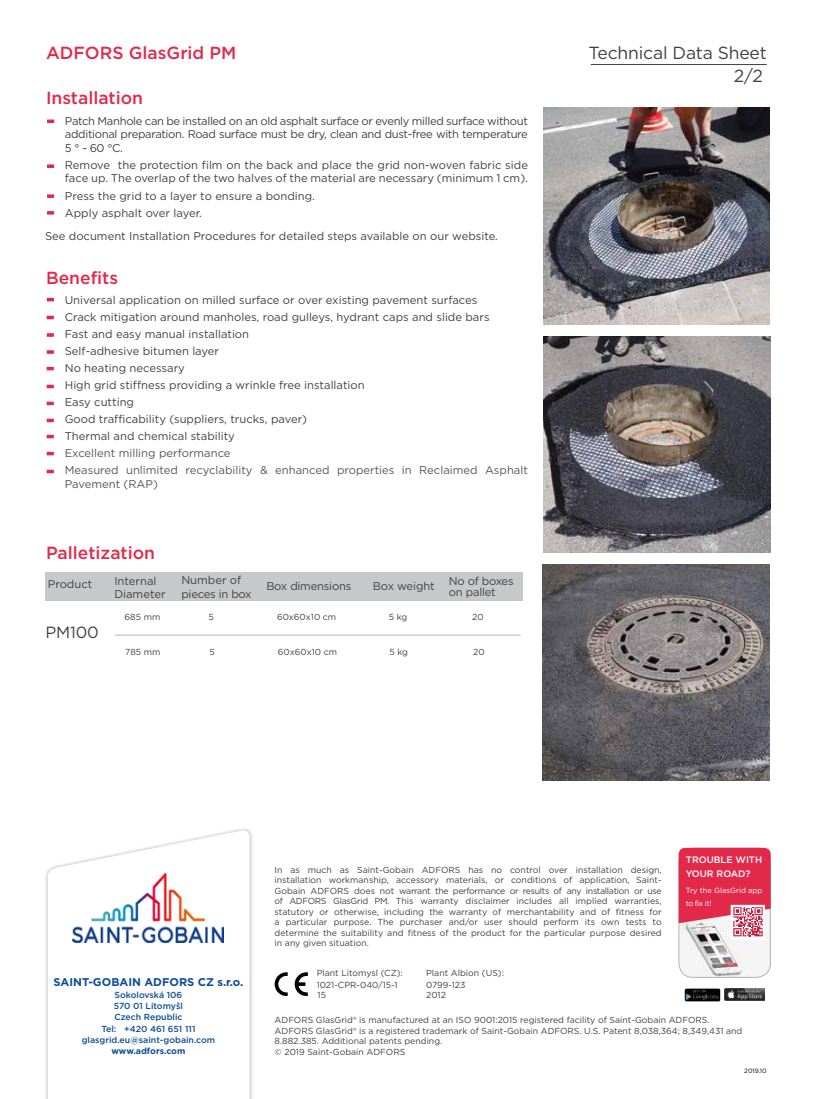
<style>
.page{position:relative;width:815px;height:1099px;background:#fff}
.page>*{position:absolute;margin:0;border:0;box-sizing:border-box;transform-origin:0 0}
.t1{font:500 17.5px "Gotham";color:#e3294a}
.t2{font:17.5px/23.4px "Gotham";letter-spacing:-.01em;color:#414042;text-align:right}
.t3{font:16.25px "Gotham";letter-spacing:-.01em;color:#414042}
.t4{font:11.25px/17px "Gotham";color:#414042}
.t5{font:11.25px/17px "Gotham";color:#565659}
.t6{font:11.25px/13.5px "Gotham";letter-spacing:-.02em;color:#414042}
.t7{font:700 11.25px "Gotham";color:#0e4e96}
.t8{font:500 9.38px/13.8px "Gotham";color:#fff}
.t9{font:8.75px/10.5px "Gotham";color:#414042}
.t10{font:500 8.75px/11.2px "Gotham";color:#0e4e96;text-align:center}
.t11{font:8.75px "Gotham";color:#414042}
.t12{font:700 8.75px "Gotham";color:#0e4e96}
.t13{font:7.5px/12.5px "Gotham";color:#fff}
.t14{font:6.25px "Gotham";color:#000}
</style>
<div class="page">
<svg style="left:47px;top:298px;width:7px;height:3px"></svg>
<svg style="left:47px;top:385px;width:7px;height:3px"></svg>
<svg style="left:47px;top:418px;width:7px;height:4px"></svg>
<svg style="left:47px;top:367px;width:7px;height:3px"></svg>
<svg style="left:47px;top:401px;width:7px;height:4px"></svg>
<img style="left:543px;top:108px;width:227px;height:216px">
<svg style="left:47px;top:316px;width:7px;height:3px"></svg>
<svg style="left:47px;top:350px;width:7px;height:4px"></svg>
<img style="left:543px;top:336px;width:227px;height:216px">
<img style="left:542px;top:564px;width:227px;height:216px">
<svg style="left:47px;top:211px;width:7px;height:4px"></svg>
<svg style="left:47px;top:194px;width:7px;height:4px"></svg>
<svg style="left:47px;top:164px;width:7px;height:4px"></svg>
<svg style="left:47px;top:119px;width:7px;height:4px"></svg>
<svg style="left:47px;top:435px;width:7px;height:3px"></svg>
<svg style="left:47px;top:469px;width:7px;height:4px"></svg>
<svg style="left:47px;top:452px;width:7px;height:3px"></svg>
<svg style="left:47px;top:333px;width:7px;height:4px"></svg>
<hr style="left:591px;top:64px;width:176px;height:1px;background:#414042">
<div style="left:45px;top:572px;width:477px;height:29px;background:#c7c8ca"></div>
<hr style="left:115px;top:634px;width:406px;height:1px;background:#c7c8ca">
<svg style="left:295px;top:972px;width:13px;height:24px"></svg>
<svg style="left:274px;top:972px;width:14px;height:24px"></svg>
<div style="left:44px;top:826px;width:209px;height:272px;background:#000;opacity:.3"></div>
<svg style="left:48px;top:828px;width:202px;height:270px"></svg>
<img style="left:72px;top:873px;width:151px;height:69px">
<img style="left:679px;top:936px;width:91px;height:41px">
<div style="left:679px;top:847px;width:92px;height:130px;border:1px solid #b1b4b6;border-radius:14px"></div>
<svg style="left:731px;top:936px;width:34px;height:3px"></svg>
<svg style="left:679px;top:847px;width:92px;height:89px;background:#e3516b"></svg>
<img style="left:725px;top:988px;width:40px;height:12px">
<img style="left:684px;top:988px;width:36px;height:13px">
<h1 class="t1" style="left:46px;top:43px;width:192px">ADFORS GlasGrid PM</h1>
<h1 class="t1" style="left:46px;top:88px;width:99px">Installation</h1>
<p class="t4" style="left:65px;top:114px;width:464px;line-height:13.5px;text-align:justify">Patch Manhole can be installed on an old asphalt surface or evenly milled surface without additional preparation. Road surface must be dry, clean and dust-free with temperature 5 ° - 60 °C.</p>
<p class="t4" style="left:65px;top:158px;width:465px;line-height:13.5px">Remove the protection film on the back and place the grid non-woven fabric side face up. The overlap of the two halves of the material are necessary (minimum 1 cm).</p>
<p class="t4" style="left:65px;top:187px;width:251px">Press the grid to a layer to ensure a bonding.<br>Apply asphalt over layer.</p>
<p class="t4" style="left:45px;top:227px;width:455px">See document Installation Procedures for detailed steps available on our website.</p>
<h1 class="t1" style="left:46px;top:268px;width:74px">Benefits</h1>
<p class="t4" style="left:65px;top:291px;width:426px">Universal application on milled surface or over existing pavement surfaces Crack mitigation around manholes, road gulleys, hydrant caps and slide bars Fast and easy manual installation<br>Self-adhesive bitumen layer<br>No heating necessary<br>High grid stiffness providing a wrinkle free installation<br>Easy cutting<br>Good trafficability (suppliers, trucks, paver)<br>Thermal and chemical stability</p>
<p class="t5" style="left:65px;top:444px;width:465px">Excellent milling performance<br>Measured unlimited recyclability &amp; enhanced properties in Reclaimed Asphalt</p>
<p class="t5" style="left:65px;top:475px;width:95px">Pavement (RAP)</p>
<h1 class="t1" style="left:46px;top:542px;width:111px">Palletization</h1>
<p class="t4" style="left:114px;top:574px;width:53px;line-height:13.5px">Internal<br>Diameter</p>
<p class="t6" style="left:181px;top:573px;width:72px">Number of pieces in box</p>
<p class="t6" style="left:449px;top:575px;width:66px;line-height:11.2px">No of boxes on pallet</p>
<p class="t4" style="left:48px;top:575px;width:46px">Product</p>
<p class="t6" style="left:266px;top:579px;width:86px">Box dimensions</p>
<p class="t4" style="left:373px;top:577px;width:63px">Box weight</p>
<h2 class="t3" style="left:46px;top:622px;width:55px">PM100</h2>
<p class="t11" style="left:125px;top:611px;width:37px">685 mm</p>
<p class="t11" style="left:209px;top:611px;width:7px">5</p>
<p class="t11" style="left:277px;top:611px;width:61px">60x60x10 cm</p>
<p class="t11" style="left:389px;top:611px;width:20px">5 kg</p>
<p class="t11" style="left:472px;top:611px;width:13px">20</p>
<p class="t11" style="left:125px;top:647px;width:37px">785 mm</p>
<p class="t11" style="left:209px;top:647px;width:7px">5</p>
<p class="t11" style="left:278px;top:647px;width:61px">60x60x10 cm</p>
<p class="t11" style="left:390px;top:647px;width:20px">5 kg</p>
<p class="t11" style="left:473px;top:647px;width:13px">20</p>
<h1 class="t2" style="left:589px;top:41px;width:180px">Technical Data Sheet<br>2/2</h1>
<p class="t7" style="left:54px;top:975px;width:191px">SAINT-GOBAIN ADFORS CZ s.r.o.</p>
<p class="t10" style="left:82px;top:988px;width:135px">Sokolovská 106<br>570 01 Litomyšl<br>Czech Republic<br>Tel: +420 461 651 111 glasgrid.eu@saint-gobain.com</p>
<p class="t12" style="left:112px;top:1045px;width:75px">www.adfors.com</p>
<p class="t9" style="left:275px;top:864px;width:389px;text-align:justify">In as much as Saint-Gobain ADFORS has no control over installation design, installation workmanship, accessory materials, or conditions of application, Saint-Gobain ADFORS does not warrant the performance or results of any installation or use of ADFORS GlasGrid PM. This warranty disclaimer includes all implied warranties, statutory or otherwise, including the warranty of merchantability and of fitness for a particular purpose. The purchaser and/or user should perform its own tests to determine the suitability and fitness of the product for the particular purpose desired</p>
<p class="t11" style="left:275px;top:938px;width:96px">in any given situation.</p>
<p class="t9" style="left:317px;top:967px;width:88px">Plant Litomysl (CZ):</p>
<p class="t9" style="left:317px;top:980px;width:82px;line-height:9.4px">1021-CPR-040/15-1<br>15</p>
<p class="t9" style="left:426px;top:967px;width:79px">Plant Albion (US):</p>
<p class="t9" style="left:426px;top:980px;width:41px;line-height:9.4px">0799-123<br>2012</p>
<p class="t8" style="left:686px;top:852px;width:78px">TROUBLE WITH<br>YOUR ROAD?</p>
<p class="t13" style="left:686px;top:884px;width:78px">Try the GlasGrid app to fix it!</p>
<p class="t9" style="left:275px;top:1014px;width:469px">ADFORS GlasGrid® is manufactured at an ISO 9001:2015 registered facility of Saint-Gobain ADFORS.<br>ADFORS GlasGrid® is a registered trademark of Saint-Gobain ADFORS. U.S. Patent 8,038,364; 8,349,431 and 8.882.385. Additional patents pending.<br>© 2019 Saint-Gobain ADFORS</p>
<p class="t14" style="left:744px;top:1067px;width:24px">2019.10</p>
</div>
